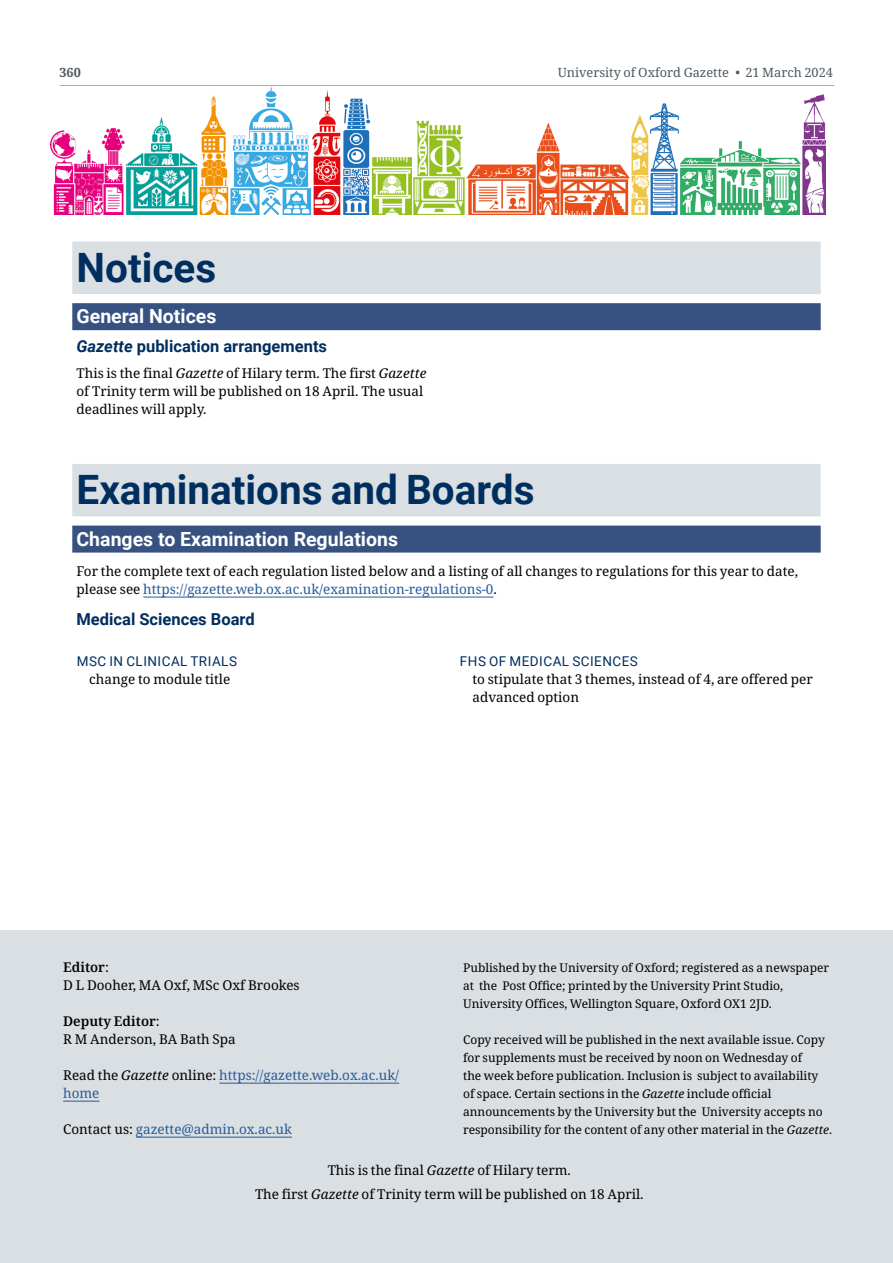
<style>
.page{position:relative;width:893px;height:1263px;background:#fff}
.page>*{position:absolute;margin:0;border:0;box-sizing:border-box;transform-origin:0 0}
.H1_Big_Head{font:700 40.5px "Roboto";color:#002e5f}
.H2_Subject_head{font:700 19.5px "Roboto";color:#fff}
.H3_Bold_Head{font:700 16.5px "Roboto";color:#002e5f}
.G_Body_text{font:13.5px/18px "Noto Serif";color:#000}
.G_Body_text_span{font:13.5px/18px "Noto Serif";color:#000}
.G_Body_text_space_before{font:13.5px "Noto Serif";color:#000}
.G_Body_text-2{font:13.5px/18px "Noto Serif";color:#275b9b}
.G_Body_text_indent{font:13.5px/18px "Noto Serif";color:#000}
.H4_Exam_regs_caps_head_no_space{font:13.5px "Roboto";letter-spacing:.035em;color:#002e5f}
.t1{font:12.75px "Noto Serif";color:#4d595f}
.t2{font:700 12.75px "Noto Serif";color:#4d595f}
.G_Body_text-3{font:12px/18px "Noto Serif";color:#000}
.s1{font-style:italic}
.s2{color:#275b9b}
.s3{font-weight:600}
.s4{color:#000}
.s5{font-style:italic;color:#000}
</style>
<div class="page">
<img style="left:51px;top:86px;width:774px;height:128px">
<div style="left:72px;top:241px;width:749px;height:53px;background:#dadfe3"></div>
<div style="left:72px;top:303px;width:749px;height:27px;background:#375281"></div>
<div style="left:72px;top:464px;width:749px;height:52px;background:#dadfe3"></div>
<div style="left:72px;top:526px;width:749px;height:27px;background:#375281"></div>
<hr style="left:143px;top:597px;width:350px;height:1px;background:#275b9b">
<div style="left:0;top:931px;width:893px;height:332px;background:#dadfe3"></div>
<hr style="left:219px;top:1083px;width:180px;height:1px;background:#275b9b">
<hr style="left:63px;top:1101px;width:37px;height:1px;background:#275b9b">
<hr style="left:136px;top:1137px;width:156px;height:1px;background:#275b9b">
<hr style="left:60px;top:85px;width:774px;height:1px;background:#a5afb5">
<p class="t2" style="left:60px;top:64px;width:23px">360</p>
<p class="t1" style="left:558px;top:64px;width:277px">University of Oxford Gazette • 21 March 2024</p>
<h1 class="H1_Big_Head" style="left:77px;top:239px;width:141px">Notices</h1>
<h2 class="H2_Subject_head" style="left:77px;top:303px;width:141px">General Notices</h2>
<h3 class="H3_Bold_Head" style="left:77px;top:335px;width:252px"><span class="s1">Gazette</span> publication arrangements</h3>
<p class="G_Body_text" style="left:77px;top:365px;width:351px">This is the final <span class="s1">Gazette</span> of Hilary term. The first <span class="s1">Gazette </span>of Trinity term will be published on 18 April. The usual deadlines will apply.</p>
<h1 class="H1_Big_Head" style="left:77px;top:461px;width:459px">Examinations and Boards</h1>
<h2 class="H2_Subject_head" style="left:77px;top:525px;width:323px">Changes to Examination Regulations</h2>
<p class="G_Body_text_span" style="left:77px;top:563px;width:723px">For the complete text of each regulation listed below and a listing of all changes to regulations for this year to date, please see <span class="s2">https://gazette.web.ox.ac.uk/examination-regulations-0</span>.</p>
<h3 class="H3_Bold_Head" style="left:77px;top:607px;width:180px">Medical Sciences Board</h3>
<h4 class="H4_Exam_regs_caps_head_no_space" style="left:77px;top:652px;width:162px">MSC IN CLINICAL TRIALS</h4>
<p class="G_Body_text_indent" style="left:89px;top:671px;width:143px">change to module title</p>
<h4 class="H4_Exam_regs_caps_head_no_space" style="left:460px;top:652px;width:179px">FHS OF MEDICAL SCIENCES</h4>
<p class="G_Body_text_indent" style="left:472px;top:671px;width:342px">to stipulate that 3 themes, instead of 4, are offered per advanced option</p>
<p class="G_Body_text" style="left:63px;top:959px;width:238px"><span class="s3">Editor</span>:<br>D L Dooher, MA Oxf, MSc Oxf Brookes</p>
<p class="G_Body_text" style="left:63px;top:1013px;width:174px"><span class="s3">Deputy Editor</span>:<br>R M Anderson, BA Bath Spa</p>
<p class="G_Body_text-2" style="left:63px;top:1067px;width:337px"><span class="s4">Read the</span> <span class="s5">Gazette</span> <span class="s4">online:</span> https://gazette.web.ox.ac.uk/ home</p>
<p class="G_Body_text-2" style="left:63px;top:1121px;width:230px"><span class="s4">Contact us:</span> gazette@admin.ox.ac.uk</p>
<p class="G_Body_text-3" style="left:463px;top:959px;width:367px">Published by the University of Oxford; registered as a newspaper at the Post Office; printed by the University Print Studio,<br>University Offices, Wellington Square, Oxford OX1 2JD.</p>
<p class="G_Body_text-3" style="left:463px;top:1031px;width:371px">Copy received will be published in the next available issue. Copy for supplements must be received by noon on Wednesday of<br>the week before publication. Inclusion is subject to availability of space. Certain sections in the <span class="s1">Gazette</span> include official announcements by the University but the University accepts no responsibility for the content of any other material in the <span class="s1">Gazette</span>.</p>
<p class="G_Body_text_space_before" style="left:328px;top:1161px;width:245px">This is the final <span class="s1">Gazette</span> of Hilary term.</p>
<p class="G_Body_text_space_before" style="left:255px;top:1184px;width:390px">The first <span class="s1">Gazette</span> of Trinity term will be published on 18 April.</p>
</div>
